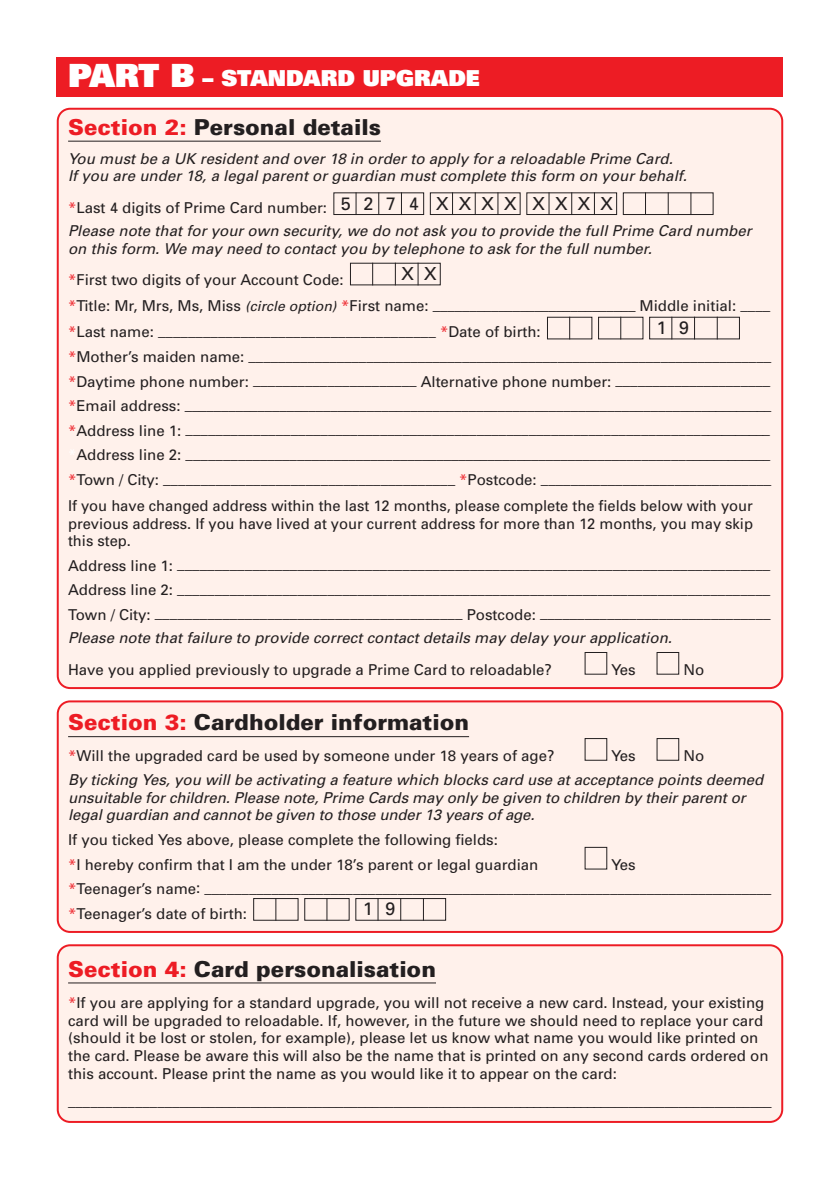
<style>
.page{position:relative;width:840px;height:1191px;background:#fff}
.page>*{position:absolute;margin:0;border:0;box-sizing:border-box;transform-origin:0 0}
.t1{font:900 22px "Univers";color:#231f20}
.t2{font:900 22px "Univers";color:#fff}
.t3{font:18px "Univers";letter-spacing:.54em;color:#231f20}
.t4{font:15px/24.6px "Univers";color:#231f20}
.t5{font:italic 15px/17.6px "Univers";letter-spacing:.005em;color:#231f20}
.s1{font-size:32px}
.s2{color:#ed1c24}
.s3{font-style:normal;color:#ed1c24}
.s4{font-style:normal}
.s5{font-style:italic;font-size:14px}
.s6{color:#fff}
</style>
<div class="page">
<div style="left:57px;top:108px;width:725px;height:581px;background:#fff1eb"></div>
<div style="left:57px;top:700px;width:725px;height:233px;background:#fff1eb"></div>
<div style="left:57px;top:944px;width:725px;height:179px;background:#fff1eb"></div>
<hr style="left:68px;top:141px;width:313px;height:1px;background:#231f20">
<div style="left:546px;top:316px;width:133px;height:359px;background:#fff1eb"></div>
<svg style="left:569px;top:317px;width:1px;height:22px"></svg>
<div style="left:597px;top:317px;width:46px;height:22px;border:1px solid #231f20"></div>
<svg style="left:620px;top:317px;width:1px;height:22px"></svg>
<div style="left:648px;top:317px;width:91px;height:22px;border:1px solid #231f20"></div>
<svg style="left:671px;top:317px;width:1px;height:22px"></svg>
<svg style="left:693px;top:317px;width:1px;height:22px"></svg>
<svg style="left:716px;top:317px;width:1px;height:22px"></svg>
<svg style="left:372px;top:263px;width:1px;height:22px"></svg>
<svg style="left:394px;top:263px;width:1px;height:22px"></svg>
<svg style="left:417px;top:263px;width:1px;height:22px"></svg>
<div style="left:333px;top:192px;width:91px;height:23px;border:1px solid #231f20"></div>
<svg style="left:355px;top:192px;width:1px;height:23px"></svg>
<svg style="left:378px;top:192px;width:1px;height:23px"></svg>
<svg style="left:401px;top:192px;width:1px;height:23px"></svg>
<div style="left:429px;top:192px;width:91px;height:23px;border:1px solid #231f20"></div>
<svg style="left:452px;top:192px;width:1px;height:23px"></svg>
<svg style="left:474px;top:192px;width:1px;height:23px"></svg>
<svg style="left:497px;top:192px;width:1px;height:23px"></svg>
<div style="left:526px;top:192px;width:90px;height:23px;border:1px solid #231f20"></div>
<svg style="left:548px;top:192px;width:1px;height:23px"></svg>
<svg style="left:571px;top:192px;width:1px;height:23px"></svg>
<svg style="left:593px;top:192px;width:1px;height:23px"></svg>
<div style="left:622px;top:192px;width:91px;height:23px;border:1px solid #231f20"></div>
<svg style="left:644px;top:192px;width:1px;height:23px"></svg>
<svg style="left:667px;top:192px;width:1px;height:23px"></svg>
<svg style="left:690px;top:192px;width:1px;height:23px"></svg>
<hr style="left:68px;top:736px;width:401px;height:1px;background:#231f20">
<hr style="left:68px;top:982px;width:368px;height:1px;background:#231f20">
<div style="left:253px;top:898px;width:45px;height:22px;border:1px solid #231f20"></div>
<svg style="left:275px;top:898px;width:1px;height:22px"></svg>
<div style="left:304px;top:898px;width:45px;height:22px;border:1px solid #231f20"></div>
<svg style="left:326px;top:898px;width:1px;height:22px"></svg>
<div style="left:355px;top:898px;width:91px;height:22px;border:1px solid #231f20"></div>
<svg style="left:377px;top:898px;width:1px;height:22px"></svg>
<svg style="left:400px;top:898px;width:1px;height:22px"></svg>
<svg style="left:422px;top:898px;width:1px;height:22px"></svg>
<div style="left:583px;top:737px;width:96px;height:133px;background:#fff1eb"></div>
<div style="left:57px;top:57px;width:725px;height:39px;background:#ed1c24"></div>
<h1 class="t2" style="left:68px;top:70px;width:413px"><span class="s1">PART B</span> – STANDARD UPGRADE</h1>
<h1 class="t1" style="left:68px;top:119px;width:314px"><span class="s2">Section 2:</span> Personal details</h1>
<p class="t5" style="left:68px;top:151px;width:623px">You must be a UK resident and over 18 in order to apply for a reloadable Prime Card.<br>If you are under 18, a legal parent or guardian must complete this form on your behalf.</p>
<p class="t5" style="left:68px;top:197px;width:687px;line-height:23.2px"><span class="s3">*</span><span class="s4">Last 4 digits of Prime Card number:<br></span>Please note that for your own security, we do not ask you to provide the full Prime Card number</p>
<p class="t5" style="left:68px;top:234px;width:588px;line-height:31.6px">on this form. We may need to contact you by telephone to ask for the full number. <span class="s3">*</span><span class="s4">First two digits of your Account Code:</span></p>
<p class="t4" style="left:68px;top:295px;width:704px"><span class="s2">*</span>Title: Mr, Mrs, Ms, Miss <span class="s5">(circle option)</span> <span class="s2">*</span>First name: ____________________________ Middle initial: ____ <span class="s2">*</span>Last name: _____________________________________ <span class="s2">*</span>Date of birth:<br><span class="s2">*</span>Mother’s maiden name: _______________________________________________________________________ <span class="s2">*</span>Daytime phone number: ______________________ Alternative phone number: _____________________ <span class="s2">*</span>Email address: _________________________________________________________________________________ <span class="s2">*</span>Address line 1: _______________________________________________________________________________ <span class="s6">*</span>Address line 2: ________________________________________________________________________________ <span class="s2">*</span>Town / City: _______________________________________ <span class="s2">*</span>Postcode: _______________________________</p>
<p class="t4" style="left:68px;top:498px;width:686px;line-height:17.6px;text-align:justify">If you have changed address within the last 12 months, please complete the fields below with your previous address. If you have lived at your current address for more than 12 months, you may skip this step.</p>
<p class="t4" style="left:68px;top:553px;width:703px;text-align:justify">Address line 1: _______________________________________________________________________________ Address line 2: _______________________________________________________________________________ Town / City: _________________________________________ Postcode: _______________________________</p>
<p class="t5" style="left:68px;top:630px;width:608px">Please note that failure to provide correct contact details may delay your application.</p>
<p class="t4" style="left:68px;top:658px;width:485px">Have you applied previously to upgrade a Prime Card to reloadable?</p>
<p class="t4" style="left:611px;top:658px;width:26px">Yes</p>
<p class="t4" style="left:683px;top:658px;width:22px">No</p>
<p class="t3" style="left:340px;top:197px;width:274px">5 2 7 4 XXXX XXXX</p>
<p class="t3" style="left:401px;top:267px;width:37px">X X</p>
<p class="t3" style="left:656px;top:321px;width:34px">1 9</p>
<h1 class="t1" style="left:68px;top:714px;width:402px"><span class="s2">Section 3:</span> Cardholder information</h1>
<p class="t4" style="left:68px;top:744px;width:487px"><span class="s2">*</span>Will the upgraded card be used by someone under 18 years of age?</p>
<p class="t4" style="left:611px;top:744px;width:26px">Yes</p>
<p class="t4" style="left:683px;top:744px;width:22px">No</p>
<p class="t5" style="left:68px;top:772px;width:699px">By ticking Yes, you will be activating a feature which blocks card use at acceptance points deemed unsuitable for children. Please note, Prime Cards may only be given to children by their parent or legal guardian and cannot be given to those under 13 years of age.</p>
<p class="t4" style="left:68px;top:828px;width:471px">If you ticked Yes above, please complete the following fields:<br><span class="s2">*</span>I hereby confirm that I am the under 18’s parent or legal guardian</p>
<p class="t4" style="left:68px;top:854px;width:704px;line-height:23px;text-indent:543px">Yes<br><span class="s2">*</span>Teenager’s name: _____________________________________________________________________________</p>
<p class="t4" style="left:68px;top:902px;width:180px"><span class="s2">*</span>Teenager’s date of birth:</p>
<h1 class="t1" style="left:68px;top:961px;width:369px"><span class="s2">Section 4:</span> Card personalisation</h1>
<p class="t4" style="left:68px;top:995px;width:701px;line-height:17.6px"><span class="s2">*</span>If you are applying for a standard upgrade, you will not receive a new card. Instead, your existing card will be upgraded to reloadable. If, however, in the future we should need to replace your card (should it be lost or stolen, for example), please let us know what name you would like printed on the card. Please be aware this will also be the name that is printed on any second cards ordered on this account. Please print the name as you would like it to appear on the card:</p>
<p class="t4" style="left:68px;top:1090px;width:704px">___________________________________________________________________________________________________</p>
<p class="t3" style="left:362px;top:902px;width:34px">1 9</p>
</div>
